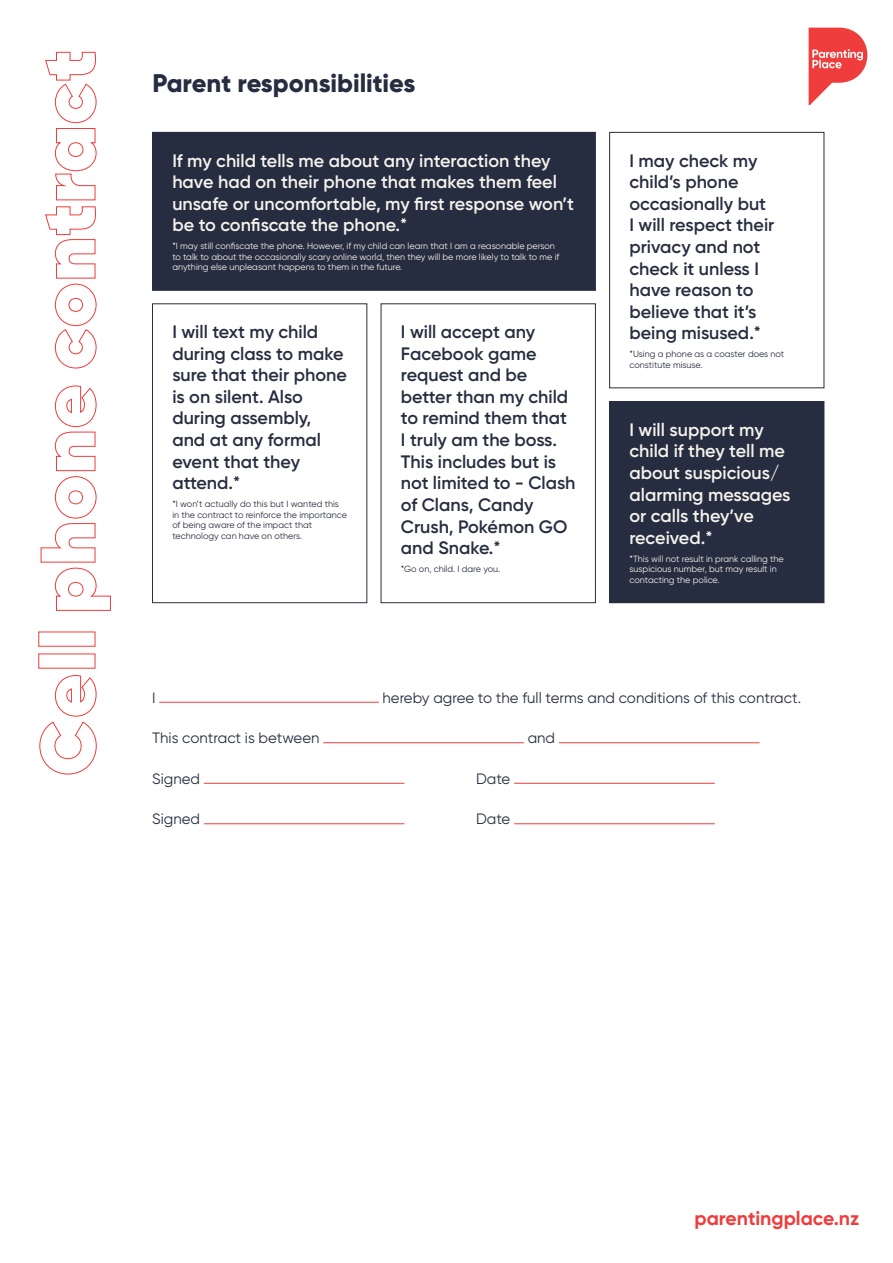
<style>
.page{position:relative;width:893px;height:1263px;background:#fff}
.page>*{position:absolute;margin:0;border:0;box-sizing:border-box;transform-origin:0 0}
.t1{font:800 25.5px "Gilroy";color:#272d40}
.t2{font:700 19.5px "Gilroy";color:#ee3d3c}
.Body_1{font:600 18px/21.6px "Gilroy";color:#272d40}
.Body_1-2{font:600 18px/21.6px "Gilroy";color:#f6f3ed}
.Body_1-3{font:15px "Gilroy";color:#272d40}
.t3{font:9px/10.5px "Gilroy";color:#f6f3ed}
.t4{font:9px/10.5px "Gilroy";color:#272d40}
</style>
<div class="page">
<svg style="left:39px;top:675px;width:58px;height:100px"></svg>
<div style="left:38px;top:632px;width:57px;height:15px;border:1px solid #ee3d3c"></div>
<svg style="left:40px;top:385px;width:71px;height:226px"></svg>
<svg style="left:45px;top:52px;width:52px;height:317px"></svg>
<svg style="left:809px;top:28px;width:58px;height:77px"></svg>
<div style="left:609px;top:132px;width:215px;height:256px;border:1px solid #272d40"></div>
<div style="left:610px;top:401px;width:214px;height:202px;background:#272d40"></div>
<div style="left:609px;top:401px;width:215px;height:202px;border:1px solid #272d40"></div>
<div style="left:381px;top:303px;width:215px;height:300px;border:1px solid #272d40"></div>
<div style="left:152px;top:132px;width:443px;height:158px;background:#272d40"></div>
<div style="left:152px;top:132px;width:444px;height:159px;border:1px solid #272d40"></div>
<div style="left:152px;top:303px;width:215px;height:300px;border:1px solid #272d40"></div>
<hr style="left:159px;top:702px;width:220px;height:1px;background:#ee3d3c">
<hr style="left:323px;top:742px;width:201px;height:1px;background:#ee3d3c">
<hr style="left:559px;top:742px;width:200px;height:1px;background:#ee3d3c">
<hr style="left:204px;top:783px;width:200px;height:1px;background:#ee3d3c">
<hr style="left:514px;top:783px;width:201px;height:1px;background:#ee3d3c">
<hr style="left:204px;top:823px;width:200px;height:1px;background:#ee3d3c">
<hr style="left:514px;top:823px;width:201px;height:1px;background:#ee3d3c">
<p class="t1" style="left:152px;top:67px;width:264px">Parent responsibilities</p>
<p class="Body_1-2" style="left:172px;top:149px;width:403px">If my child tells me about any interaction they have had on their phone that makes them feel unsafe or uncomfortable, my first response won’t be to confiscate the phone.*</p>
<p class="t3" style="left:172px;top:241px;width:389px">*I may still confiscate the phone. However, if my child can learn that I am a reasonable person to talk to about the occasionally scary online world, then they will be more likely to talk to me if anything else unpleasant happens to them in the future.</p>
<p class="Body_1" style="left:172px;top:321px;width:176px">I will text my child during class to make sure that their phone is on silent. Also during assembly, and at any formal event that they attend.*</p>
<p class="t4" style="left:172px;top:499px;width:176px">*I won’t actually do this but I wanted this in the contract to reinforce the importance of being aware of the impact that technology can have on others.</p>
<p class="Body_1" style="left:401px;top:321px;width:176px">I will accept any<br>Facebook game request and be better than my child to remind them that<br>I truly am the boss.<br>This includes but is not limited to - Clash of Clans, Candy<br>Crush, Pokémon GO and Snake.*</p>
<p class="t4" style="left:401px;top:564px;width:101px">*Go on, child. I dare you.</p>
<p class="Body_1" style="left:629px;top:149px;width:146px">I may check my child’s phone occasionally but<br>I will respect their privacy and not check it unless I have reason to believe that it’s being misused.*</p>
<p class="t4" style="left:629px;top:349px;width:156px">*Using a phone as a coaster does not constitute misuse.</p>
<p class="Body_1-2" style="left:629px;top:419px;width:163px">I will support my child if they tell me about suspicious/ alarming messages or calls they’ve received.*</p>
<p class="t3" style="left:629px;top:553px;width:156px">*This will not result in prank calling the suspicious number, but may result in contacting the police.</p>
<p class="Body_1-3" style="left:152px;top:688px;width:5px">I</p>
<p class="Body_1-3" style="left:383px;top:688px;width:420px">hereby agree to the full terms and conditions of this contract.</p>
<p class="Body_1-3" style="left:152px;top:729px;width:169px">This contract is between</p>
<p class="Body_1-3" style="left:528px;top:729px;width:29px">and</p>
<p class="Body_1-3" style="left:152px;top:769px;width:49px">Signed</p>
<p class="Body_1-3" style="left:476px;top:769px;width:36px">Date</p>
<p class="Body_1-3" style="left:152px;top:810px;width:49px">Signed</p>
<p class="Body_1-3" style="left:476px;top:810px;width:36px">Date</p>
<p class="t2" style="left:694px;top:1206px;width:166px">parentingplace.nz</p>
</div>
